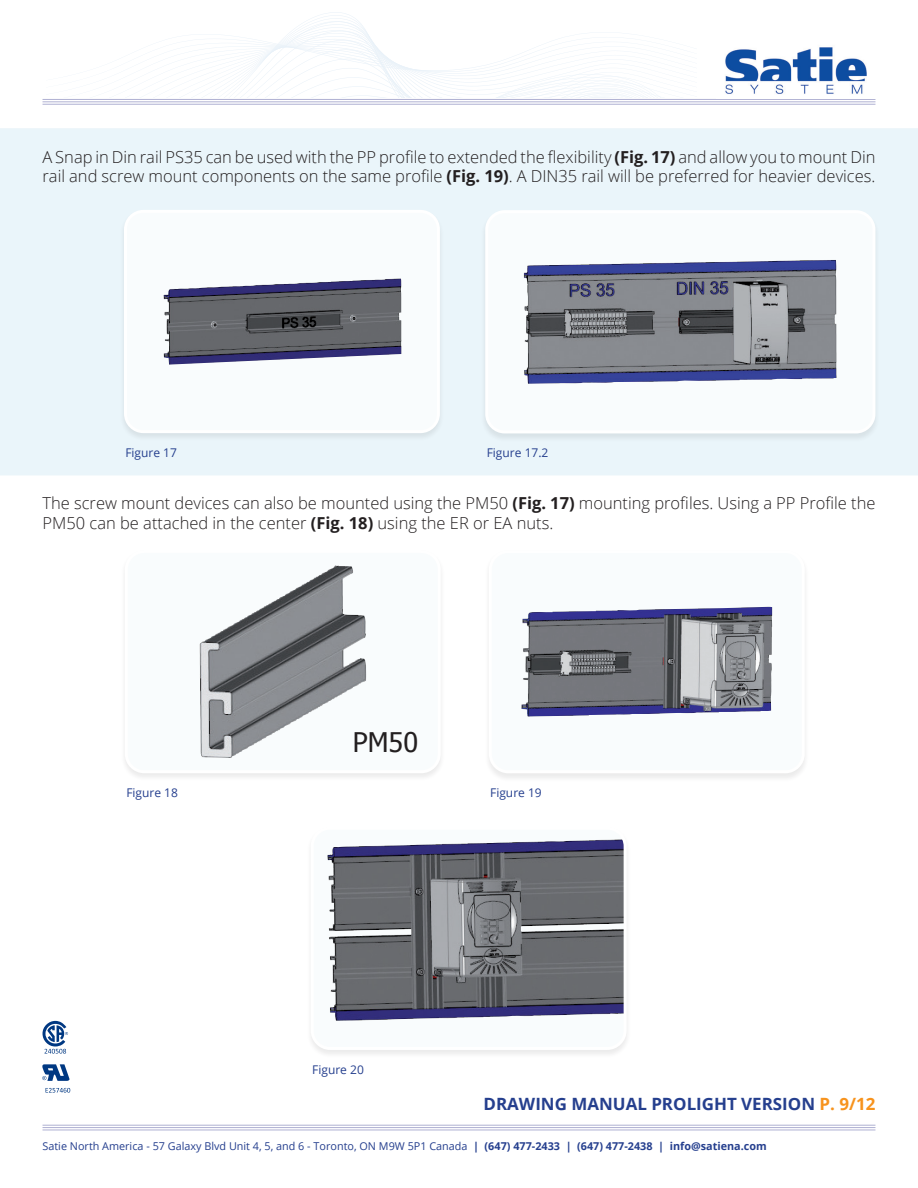
<style>
.page{position:relative;width:918px;height:1188px;background:#fff}
.page>*{position:absolute;margin:0;border:0;box-sizing:border-box;transform-origin:0 0}
.t1{font:27px "Tahoma";color:#231f20}
.t2{font:700 16.95px "Open Sans";color:#253f8e}
.t3{font:300 16.5px/19.5px "Open Sans";color:#231f20}
.t4{font:12px "Open Sans";color:#253f8e}
.t5{font:10.8px "Open Sans";color:#253f8e}
.s1{font-weight:700}
.s2{color:#f7931d}
</style>
<div class="page">
<div style="left:0;top:128px;width:918px;height:347px;background:#eaf5fa"></div>
<hr style="left:43px;top:101px;width:832px;height:1px;background:#afb0d2">
<hr style="left:43px;top:99px;width:832px;height:1px;background:#afb0d2">
<hr style="left:43px;top:104px;width:832px;height:1px;background:#afb0d2">
<img style="left:725px;top:47px;width:142px;height:47px">
<svg style="left:42px;top:1064px;width:27px;height:17px"></svg>
<svg style="left:46px;top:1088px;width:24px;height:5px"></svg>
<svg style="left:43px;top:1021px;width:25px;height:33px"></svg>
<hr style="left:43px;top:1127px;width:832px;height:1px;background:#afb0d2">
<hr style="left:43px;top:1125px;width:832px;height:1px;background:#afb0d2">
<hr style="left:43px;top:1130px;width:832px;height:1px;background:#afb0d2">
<div style="left:119px;top:209px;width:325px;height:233px;background:#e5eff4"></div>
<div style="left:125px;top:211px;width:313px;height:221px;background:#f9fcfd;border-radius:18px"></div>
<img style="left:163px;top:278px;width:239px;height:87px">
<div style="left:124px;top:210px;width:316px;height:223px;border:3px solid #fff;border-radius:18px"></div>
<div style="left:481px;top:210px;width:399px;height:232px;background:#e4eff1"></div>
<div style="left:487px;top:212px;width:387px;height:220px;background:#f9fcfd;border-radius:18px"></div>
<img style="left:524px;top:260px;width:313px;height:124px">
<div style="left:485px;top:210px;width:390px;height:223px;border:3px solid #fff;border-radius:18px"></div>
<div style="left:120px;top:550px;width:325px;height:232px;background:#f9f9f9"></div>
<div style="left:126px;top:551px;width:313px;height:221px;background:#f9fcfd;border-radius:18px"></div>
<img style="left:199px;top:565px;width:168px;height:193px">
<div style="left:125px;top:550px;width:316px;height:223px;border:3px solid #fff;border-radius:18px"></div>
<div style="left:484px;top:550px;width:325px;height:232px;background:#f6f6f6"></div>
<div style="left:490px;top:552px;width:313px;height:220px;background:#f9fcfd;border-radius:18px"></div>
<img style="left:521px;top:607px;width:251px;height:110px">
<div style="left:489px;top:550px;width:316px;height:223px;border:3px solid #fff;border-radius:18px"></div>
<div style="left:306px;top:826px;width:325px;height:232px;background:#f8f8f8"></div>
<div style="left:312px;top:828px;width:313px;height:220px;background:#f9fcfd;border-radius:18px"></div>
<img style="left:327px;top:839px;width:296px;height:182px">
<div style="left:311px;top:827px;width:316px;height:223px;border:3px solid #fff;border-radius:18px"></div>
<svg style="left:292px;top:21px;width:74px;height:10px"></svg>
<svg style="left:194px;top:31px;width:467px;height:67px"></svg>
<p class="t3" style="left:43px;top:147px;width:834px">A Snap in Din rail PS35 can be used with the PP profile to extended the flexibility <span class="s1">(Fig. 17)</span> and allow you to mount Din rail and screw mount components on the same profile <span class="s1">(Fig. 19)</span>. A DIN35 rail will be preferred for heavier devices.</p>
<p class="t4" style="left:125px;top:445px;width:53px">Figure 17</p>
<p class="t4" style="left:487px;top:445px;width:63px">Figure 17.2</p>
<p class="t3" style="left:43px;top:493px;width:834px">The screw mount devices can also be mounted using the PM50 <span class="s1">(Fig. 17)</span> mounting profiles. Using a PP Profile the<br>PM50 can be attached in the center <span class="s1">(Fig. 18)</span> using the ER or EA nuts.</p>
<p class="t1" style="left:353px;top:724px;width:67px">PM50</p>
<p class="t4" style="left:126px;top:784px;width:53px">Figure 18</p>
<p class="t4" style="left:490px;top:785px;width:53px">Figure 19</p>
<p class="t4" style="left:312px;top:1061px;width:53px">Figure 20</p>
<p class="t2" style="left:484px;top:1092px;width:393px">DRAWING MANUAL PROLIGHT VERSION <span class="s2">P. 9/12</span></p>
<p class="t5" style="left:43px;top:1138px;width:726px">Satie North America - 57 Galaxy Blvd Unit 4, 5, and 6 - Toronto, ON M9W 5P1 Canada <span class="s1">| (647) 477-2433 | (647) 477-2438 | info@satiena.com</span></p>
</div>
